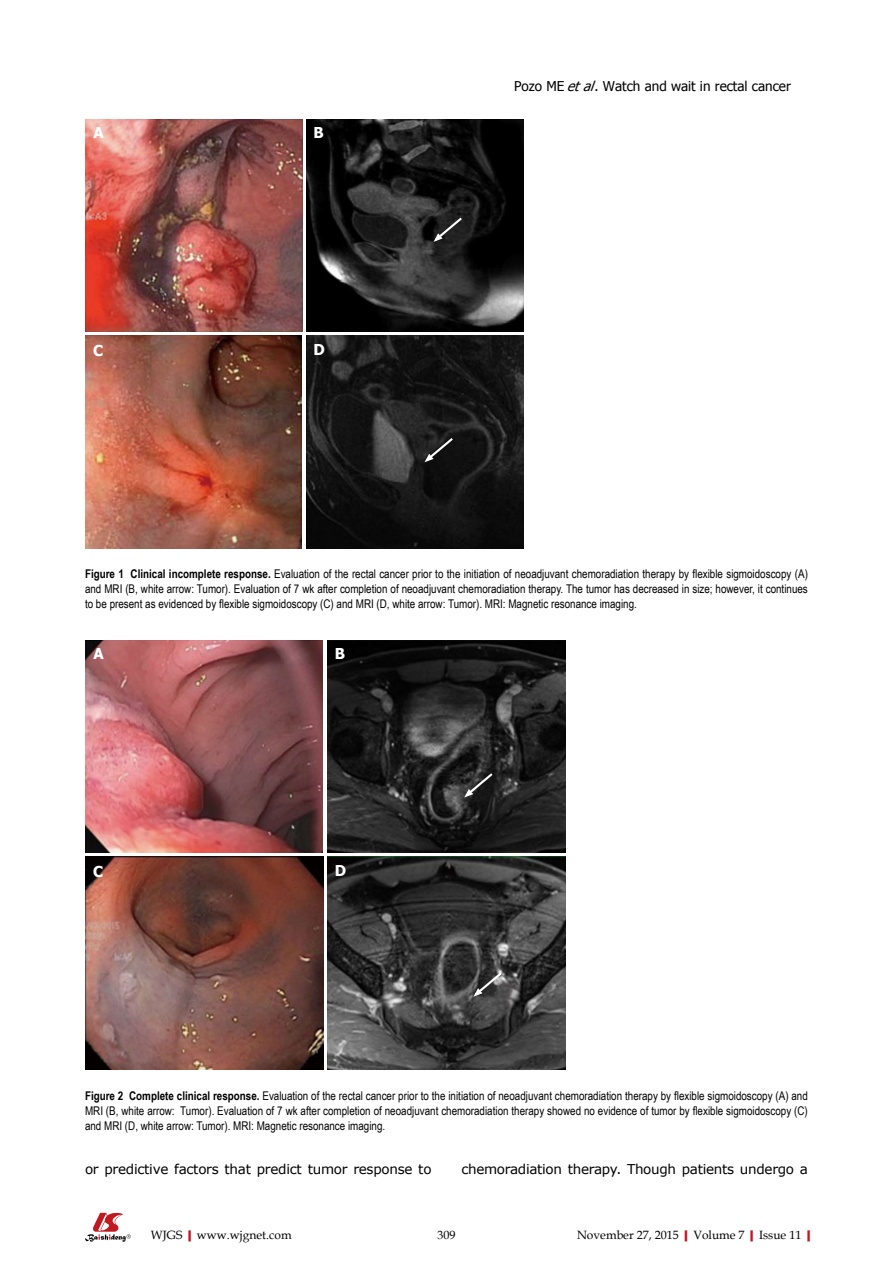
<style>
.page{position:relative;width:893px;height:1263px;background:#fff}
.page>*{position:absolute;margin:0;border:0;box-sizing:border-box;transform-origin:0 0}
.t1{font:700 15px "Tahoma";color:#fff}
.t2{font:13.5px "Verdana";letter-spacing:-.02em;color:#000}
.t3{font:13.5px "Tahoma";color:#000}
.t4{font:12px/15px "Arial Narrow";color:#000;text-align:justify}
.t5{font:12px "Book Antiqua";color:#000}
.s1{font-style:italic}
.s2{font-weight:700}
.s3{font-weight:700;color:#c01920}
</style>
<div class="page">
<svg style="left:85px;top:1213px;width:46px;height:29px"></svg>
<img style="left:306px;top:119px;width:217px;height:213px">
<img style="left:85px;top:336px;width:217px;height:212px">
<img style="left:306px;top:336px;width:217px;height:212px">
<img style="left:85px;top:119px;width:218px;height:213px">
<svg style="left:433px;top:215px;width:31px;height:28px"></svg>
<svg style="left:424px;top:436px;width:31px;height:27px"></svg>
<img style="left:85px;top:640px;width:238px;height:212px">
<img style="left:327px;top:640px;width:238px;height:212px">
<img style="left:85px;top:857px;width:238px;height:212px">
<img style="left:327px;top:857px;width:238px;height:212px">
<svg style="left:464px;top:771px;width:31px;height:27px"></svg>
<svg style="left:473px;top:970px;width:31px;height:27px"></svg>
<p class="t1" style="left:94px;top:122px;width:12px">A</p>
<p class="t1" style="left:313px;top:122px;width:12px">B</p>
<p class="t1" style="left:93px;top:340px;width:12px">C</p>
<p class="t1" style="left:314px;top:339px;width:13px">D</p>
<p class="t3" style="left:514px;top:77px;width:278px">Pozo ME <span class="s1">etal</span>. Watch and wait in rectal cancer</p>
<p class="t4" style="left:85px;top:565px;width:724px"><span class="s2">Figure 1 Clinical incomplete response.</span> Evaluation of the rectal cancer prior to the initiation of neoadjuvant chemoradiation therapy by flexible sigmoidoscopy (A) and MRI (B, white arrow: Tumor). Evaluation of 7 wk after completion of neoadjuvant chemoradiation therapy. The tumor has decreased in size; however, it continues to be present as evidenced by flexible sigmoidoscopy (C) and MRI (D, white arrow: Tumor). MRI: Magnetic resonance imaging.</p>
<p class="t1" style="left:94px;top:643px;width:12px">A</p>
<p class="t1" style="left:335px;top:643px;width:12px">B</p>
<p class="t1" style="left:93px;top:861px;width:12px">C</p>
<p class="t1" style="left:335px;top:860px;width:13px">D</p>
<p class="t4" style="left:85px;top:1088px;width:724px"><span class="s2">Figure 2 Complete clinical response.</span> Evaluation of the rectal cancer prior to the initiation of neoadjuvant chemoradiation therapy by flexible sigmoidoscopy (A) and MRI (B, white arrow: Tumor). Evaluation of 7 wk after completion of neoadjuvant chemoradiation therapy showed no evidence of tumor by flexible sigmoidoscopy (C) and MRI (D, white arrow: Tumor). MRI: Magnetic resonance imaging.</p>
<p class="t2" style="left:85px;top:1159px;width:348px">or predictive factors that predict tumor response to</p>
<p class="t2" style="left:461px;top:1159px;width:348px">chemoradiation therapy. Though patients undergo a</p>
<p class="t5" style="left:151px;top:1226px;width:142px">WJGS<span class="s3">|</span>www.wjgnet.com</p>
<p class="t5" style="left:437px;top:1226px;width:19px">309</p>
<p class="t5" style="left:577px;top:1226px;width:240px">November 27, 2015<span class="s3">|</span>Volume 7<span class="s3">|</span>Issue 11<span class="s3">|</span></p>
</div>
